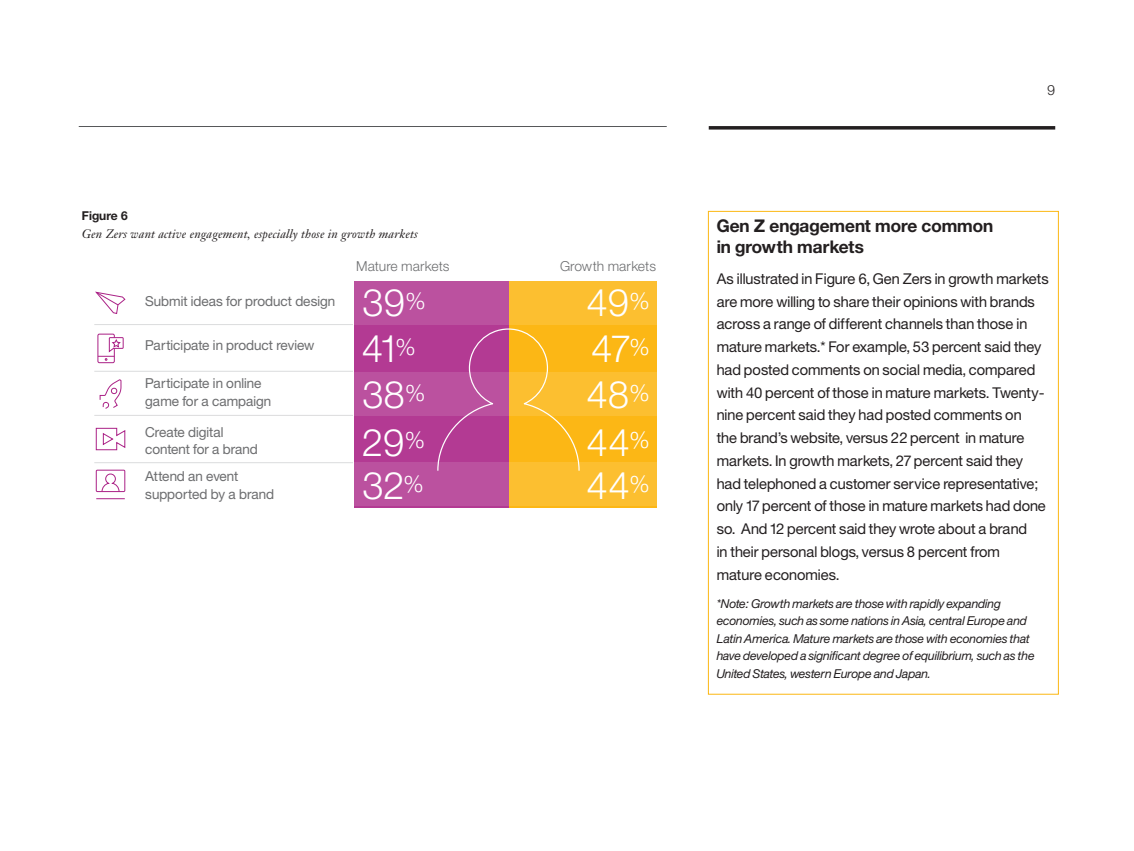
<style>
.page{position:relative;width:1134px;height:851px;background:#fff}
.page>*{position:absolute;margin:0;border:0;box-sizing:border-box;transform-origin:0 0}
.t1{font:37.98px/46.6px "Helv Neue Lightfor IBM";letter-spacing:-.01em;color:#fff}
.t2{font:17.5px/21px "Helv Neue Boldfor IBM";color:#231f20}
.t3{font:14.88px/22.8px "Helv Neue Romanfor IBM";color:#231f20}
.t4{font:14px "Helv Neue Lightfor IBM";color:#231f20}
.t5{font:13.83px/17.2px "Helv Neue Romanfor IBM";color:#6d6e70}
.t6{font:13.83px "Helv Neue Mediumfor IBM";color:#606060}
.t7{font:13.83px "Helv Neue Lightfor IBM";color:#6d6e70}
.t8{font:12.25px/17.5px "Helv Neue Roman Italicfor IBM";letter-spacing:-.01em;color:#231f20}
.t9{font:italic 12.25px "Janson Text LT Pro";letter-spacing:.01em;color:#231f20}
.t10{font:12.25px "Helv Neue Boldfor IBM";color:#231f20}
</style>
<div class="page">
<div style="left:354px;top:281px;width:303px;height:226px;background:#fcb715"></div>
<div style="left:354px;top:281px;width:154px;height:226px;background:#b33a93"></div>
<svg style="left:354px;top:281px;width:303px;height:43px;background:#da8669"></svg>
<svg style="left:354px;top:372px;width:303px;height:43px;background:#da8569"></svg>
<svg style="left:354px;top:462px;width:303px;height:44px;background:#da8669"></svg>
<svg style="left:95px;top:291px;width:31px;height:23px"></svg>
<svg style="left:99px;top:379px;width:23px;height:30px"></svg>
<svg style="left:101px;top:473px;width:19px;height:17px"></svg>
<div style="left:96px;top:469px;width:29px;height:23px;border:1px solid #aa2186"></div>
<svg style="left:96px;top:498px;width:29px;height:1px"></svg>
<svg style="left:95px;top:427px;width:31px;height:23px"></svg>
<svg style="left:437px;top:328px;width:143px;height:143px"></svg>
<div style="left:97px;top:334px;width:18px;height:29px;border:1px solid #aa2186;border-radius:2px"></div>
<svg style="left:98px;top:337px;width:26px;height:24px"></svg>
<hr style="left:94px;top:324px;width:259px;height:1px;background:#dbdcdd">
<hr style="left:94px;top:371px;width:259px;height:1px;background:#dbdcdd">
<hr style="left:94px;top:415px;width:259px;height:1px;background:#dbdcdd">
<hr style="left:94px;top:462px;width:259px;height:1px;background:#dbdcdd">
<svg style="left:709px;top:126px;width:346px;height:4px"></svg>
<hr style="left:79px;top:126px;width:588px;height:1px;background:#57585a">
<p class="t10" style="left:82px;top:208px;width:47px">Figure 6</p>
<p class="t9" style="left:82px;top:226px;width:337px">Gen Zers want active engagement, especially those in growth markets</p>
<p class="t6" style="left:103px;top:232px;width:367px">Do you think you will do any of these things in the next year?</p>
<p class="t5" style="left:145px;top:292px;width:191px">Submit ideas for product design</p>
<p class="t5" style="left:145px;top:336px;width:171px">Participate in product review</p>
<p class="t5" style="left:145px;top:374px;width:127px">Participate in online game for a campaign</p>
<p class="t5" style="left:145px;top:422px;width:114px">Create digital content for a brand</p>
<p class="t5" style="left:145px;top:467px;width:130px">Attend an event supported by a brand</p>
<p class="t7" style="left:356px;top:258px;width:95px">Mature markets</p>
<p class="t7" style="left:560px;top:258px;width:98px">Growth markets</p>
<h1 class="t1" style="left:362px;top:278px;width:65px">39<sup>%<br></sup>41<sup>%<br></sup>38<sup>%<br></sup>29<sup>%</sup></h1>
<h1 class="t1" style="left:362px;top:462px;width:64px">32<sup>%</sup></h1>
<h1 class="t1" style="left:587px;top:278px;width:65px;text-align:justify">49<sup>% </sup>47<sup>% </sup>48<sup>% </sup>44<sup>%</sup></h1>
<h1 class="t1" style="left:587px;top:462px;width:65px">44<sup>%</sup></h1>
<p class="t4" style="left:1047px;top:81px;width:10px">9</p>
<p class="t2" style="left:717px;top:215px;width:278px">Gen Z engagement more common in growth markets</p>
<p class="t3" style="left:717px;top:267px;width:334px">As illustrated in Figure 6, Gen Zers in growth markets are more willing to share their opinions with brands across a range of different channels than those in mature markets.* For example, 53 percent said they had posted comments on social media, compared with 40 percent of those in mature markets. Twenty&shy;nine percent said they had posted comments on<br>the brand’s website, versus 22 percent in mature markets. In growth markets, 27 percent said they had telephoned a customer service representative; only 17 percent of those in mature markets had done so. And 12 percent said they wrote about a brand<br>in their personal blogs, versus 8 percent from mature economies.</p>
<p class="t8" style="left:717px;top:594px;width:320px">*Note: Growth markets are those with rapidly expanding economies, such as some nations in Asia, central Europe and Latin America. Mature markets are those with economies that have developed a significant degree of equilibrium, such as the United States, western Europe and Japan.</p>
</div>
